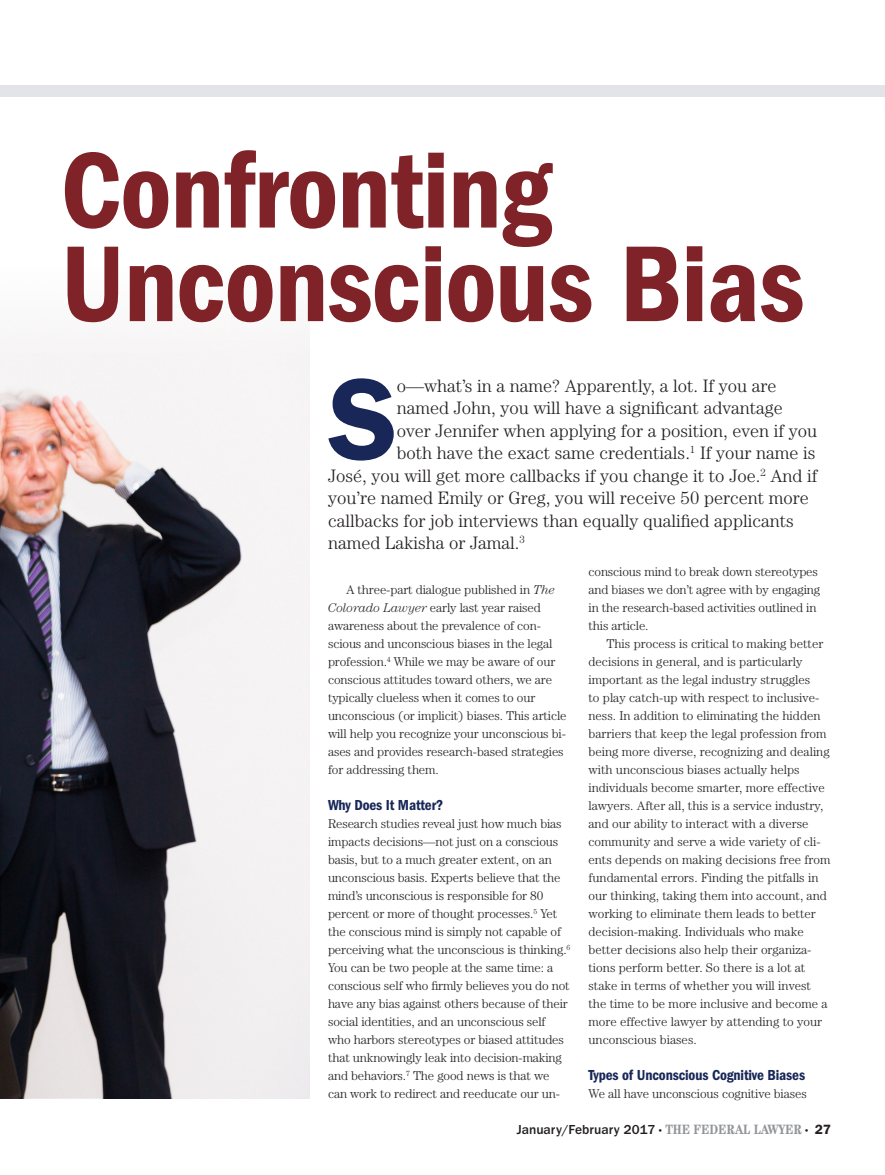
<style>
.page{position:relative;width:885px;height:1175px;background:#fff}
.page>*{position:absolute;margin:0;border:0;box-sizing:border-box;transform-origin:0 0}
.Feature_Intro_Para{font:600 116.4px "ITC Franklin Gothic Std";color:#182757}
.Body_Copy{font:111.6px/93.6px "ITC Franklin Gothic Std Dm Cd";letter-spacing:-.01em;color:#802328}
.Feature_Intro_Para-2{font:300 18px "Century";color:#231f20}
.Subhead{font:600 condensed 15px "Franklin Gothic";letter-spacing:-.01em;color:#182757}
.t1{font:500 13.5px "ITC Franklin Gothic Std";color:#231f20}
.Body_Copy-2{font:300 12.75px/18px "Century";color:#231f20}
.Body_Copy_No_Indent{font:300 12.75px/18px "Century";letter-spacing:-.01em;color:#231f20}
.s1{font-style:italic}
.s2{font-family:"Century";font-weight:300;font-stretch:condensed;font-size:7.5px}
.s3{font-family:"Century";font-weight:700;font-stretch:condensed;color:#939598}
.s4{font-family:"Franklin Gothic";font-weight:600}
</style>
<div class="page">
<img style="left:0;top:336px;width:309px;height:762px">
<div style="left:0;top:86px;width:884px;height:11px;background:#e3e3ea"></div>
<p class="Body_Copy" style="left:60px;top:144px;width:745px">Confronting<br>Unconscious Bias</p>
<p class="Feature_Intro_Para" style="left:328px;top:351px;width:71px">S</p>
<p class="Feature_Intro_Para-2" style="left:396px;top:375px;width:381px">o—what’s in a name? Apparently, a lot. If you are</p>
<p class="Feature_Intro_Para-2" style="left:396px;top:398px;width:387px">named John, you will have a significant advantage</p>
<p class="Feature_Intro_Para-2" style="left:396px;top:420px;width:422px">over Jennifer when applying for a position, even if you</p>
<p class="Feature_Intro_Para-2" style="left:396px;top:443px;width:420px">both have the exact same credentials.<sup>1</sup> If your name is</p>
<p class="Feature_Intro_Para-2" style="left:328px;top:465px;width:491px">José, you will get more callbacks if you change it to Joe.<sup>2</sup> And if</p>
<p class="Feature_Intro_Para-2" style="left:328px;top:488px;width:482px">you’re named Emily or Greg, you will receive 50 percent more</p>
<p class="Feature_Intro_Para-2" style="left:328px;top:510px;width:467px">callbacks for job interviews than equally qualified applicants</p>
<p class="Feature_Intro_Para-2" style="left:328px;top:533px;width:198px">named Lakisha or Jamal.<sup>3</sup></p>
<p class="Body_Copy-2" style="left:328px;top:580px;width:240px;text-indent:18px">A three-part dialogue published in <span class="s1">The Colorado Lawyer</span> early last year raised awareness about the prevalence of con&shy;scious and unconscious biases in the legal profession.<sup>4</sup> While we may be aware of our conscious attitudes toward others, we are typically clueless when it comes to our unconscious (or implicit) biases. This article will help you recognize your unconscious bi&shy;ases and provides research-based strategies for addressing them.</p>
<p class="Subhead" style="left:328px;top:796px;width:117px">Why Does It Matter?</p>
<p class="Body_Copy_No_Indent" style="left:328px;top:814px;width:244px">Research studies reveal just how much bias impacts decisions—not just on a conscious basis, but to a much greater extent, on an unconscious basis. Experts believe that the mind’s unconscious is responsible for 80 percent or more of thought processes.<sup>5</sup> Yet the conscious mind is simply not capable of perceiving what the unconscious is thinking.<sup>6<br></sup>You can be two people at the same time: a conscious self who firmly believes you do not have any bias against others because of their social identities, and an unconscious self who harbors stereotypes or biased attitudes that unknowingly leak into decision-making and behaviors.<sup>7</sup> The good news is that we can work to redirect and reeducate our un-</p>
<p class="Body_Copy_No_Indent" style="left:588px;top:562px;width:233px">conscious mind to break down stereotypes and biases we don’t agree with by engaging in the research-based activities outlined in this article.</p>
<p class="Body_Copy-2" style="left:588px;top:634px;width:243px;text-indent:18px">This process is critical to making better decisions in general, and is particularly important as the legal industry struggles<br>to play catch-up with respect to inclusive&shy;ness. In addition to eliminating the hidden barriers that keep the legal profession from being more diverse, recognizing and dealing with unconscious biases actually helps individuals become smarter, more effective lawyers. After all, this is a service industry, and our ability to interact with a diverse community and serve a wide variety of cli&shy;ents depends on making decisions free from fundamental errors. Finding the pitfalls in our thinking, taking them into account, and working to eliminate them leads to better decision-making. Individuals who make better decisions also help their organiza&shy;tions perform better. So there is a lot at stake in terms of whether you will invest the time to be more inclusive and become a more effective lawyer by attending to your unconscious biases.</p>
<p class="Subhead" style="left:588px;top:1066px;width:218px">Types of Unconscious Cognitive Biases</p>
<p class="Body_Copy_No_Indent" style="left:588px;top:1084px;width:220px">We all have unconscious cognitive biases</p>
<p class="t1" style="left:516px;top:1122px;width:315px">January/February 2017 <span class="s2">•</span> <span class="s3">THE FEDERAL LAWYER</span> <span class="s2">•</span> <span class="s4">27</span></p>
</div>
